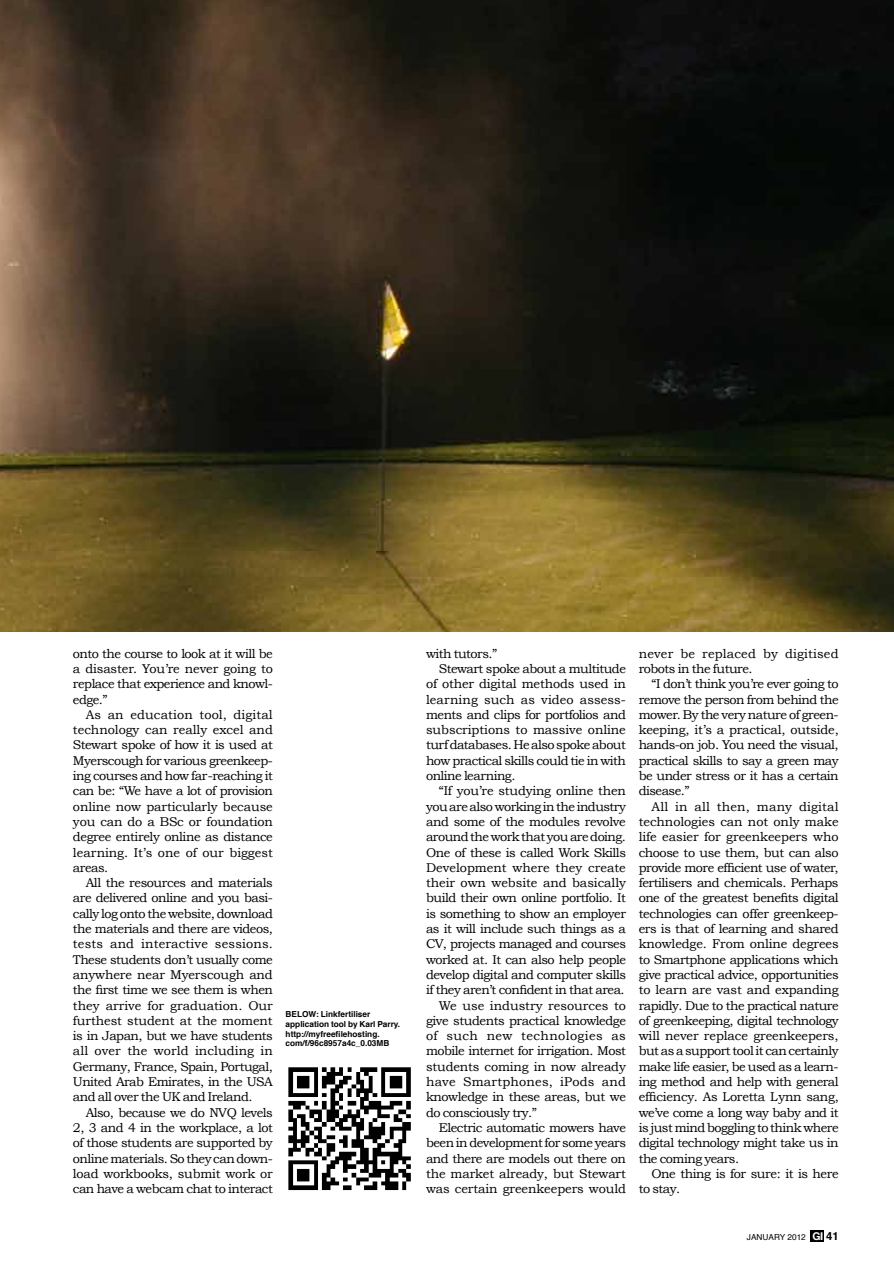
<style>
.page{position:relative;width:894px;height:1263px;background:#fff}
.page>*{position:absolute;margin:0;border:0;box-sizing:border-box;transform-origin:0 0}
.t1{font:12.75px "Bookman Old Style";letter-spacing:-.04em;color:#000}
.t2{font:12.75px "Bookman Old Style";letter-spacing:-.01em;color:#000}
.t3{font:12.75px "Bookman Old Style";letter-spacing:-.005em;color:#000}
.t4{font:12.75px "Bookman Old Style";color:#000}
.t5{font:12.75px "Bookman Old Style";letter-spacing:.015em;color:#000}
.t6{font:12.75px "Bookman Old Style";letter-spacing:-.015em;color:#000}
.t7{font:12.75px "Bookman Old Style";letter-spacing:.005em;color:#000}
.t8{font:12.75px "Bookman Old Style";letter-spacing:-.02em;color:#000}
.t9{font:12.75px "Bookman Old Style";letter-spacing:.01em;color:#000}
.t10{font:12.75px "Bookman Old Style";letter-spacing:.03em;color:#000}
.t11{font:700 8.25px/9.8px "Helvetica";color:#000}
.t12{font:8.25px "Helvetica";color:#000}
.s1{font-family:"Helvetica Neue";font-weight:700;font-size:10.8px;color:#fff}
.s2{font-weight:700;font-size:11.25px}
</style>
<div class="page">
<div style="left:810px;top:1230px;width:13px;height:11px;background:#000"></div>
<img style="left:0;top:0;width:894px;height:631px">
<img style="left:288px;top:1067px;width:123px;height:124px">
<p class="t1" style="left:73px;top:646px;width:201px">onto the course to look at it will be</p>
<p class="t2" style="left:73px;top:661px;width:201px">a disaster. You’re never going to</p>
<p class="t1" style="left:73px;top:677px;width:201px">replace that experience and knowl-</p>
<p class="t1" style="left:73px;top:692px;width:36px">edge.”</p>
<p class="t9" style="left:86px;top:707px;width:189px">As an education tool, digital</p>
<p class="t4" style="left:73px;top:722px;width:201px">technology can really excel and</p>
<p class="t1" style="left:73px;top:738px;width:201px">Stewart spoke of how it is used at</p>
<p class="t1" style="left:73px;top:753px;width:201px">Myerscough for various greenkeep-</p>
<p class="t1" style="left:73px;top:768px;width:201px">ing courses and how far-reaching it</p>
<p class="t1" style="left:73px;top:784px;width:201px">can be: “We have a lot of provision</p>
<p class="t3" style="left:73px;top:799px;width:201px">online now particularly because</p>
<p class="t2" style="left:73px;top:814px;width:201px">you can do a BSc or foundation</p>
<p class="t1" style="left:73px;top:830px;width:201px">degree entirely online as distance</p>
<p class="t4" style="left:73px;top:845px;width:201px">learning. It’s one of our biggest</p>
<p class="t1" style="left:73px;top:860px;width:37px">areas.</p>
<p class="t1" style="left:86px;top:875px;width:189px">All the resources and materials</p>
<p class="t1" style="left:73px;top:891px;width:201px">are delivered online and you basi-</p>
<p class="t1" style="left:73px;top:906px;width:201px">cally log onto the website, download</p>
<p class="t1" style="left:73px;top:921px;width:201px">the materials and there are videos,</p>
<p class="t5" style="left:73px;top:937px;width:201px">tests and interactive sessions.</p>
<p class="t1" style="left:73px;top:952px;width:201px">These students don’t usually come</p>
<p class="t2" style="left:73px;top:967px;width:201px">anywhere near Myerscough and</p>
<p class="t1" style="left:73px;top:983px;width:201px">the first time we see them is when</p>
<p class="t4" style="left:73px;top:998px;width:201px">they arrive for graduation. Our</p>
<p class="t3" style="left:73px;top:1013px;width:201px">furthest student at the moment</p>
<p class="t1" style="left:73px;top:1028px;width:201px">is in Japan, but we have students</p>
<p class="t7" style="left:73px;top:1044px;width:201px">all over the world including in</p>
<p class="t1" style="left:73px;top:1059px;width:201px">Germany, France, Spain, Portugal,</p>
<p class="t1" style="left:73px;top:1074px;width:201px">United Arab Emirates, in the USA</p>
<p class="t1" style="left:73px;top:1090px;width:181px">and all over the UK and Ireland.</p>
<p class="t1" style="left:86px;top:1105px;width:189px">Also, because we do NVQ levels</p>
<p class="t1" style="left:73px;top:1120px;width:201px">2, 3 and 4 in the workplace, a lot</p>
<p class="t1" style="left:73px;top:1136px;width:201px">of those students are supported by</p>
<p class="t1" style="left:73px;top:1151px;width:201px">online materials. So they can down-</p>
<p class="t6" style="left:73px;top:1166px;width:201px">load workbooks, submit work or</p>
<p class="t1" style="left:73px;top:1181px;width:201px">can have a webcam chat to interact</p>
<p class="t11" style="left:286px;top:1009px;width:116px">BELOW: Linkfertiliser application tool by Karl Parry. http://myfreefilehosting. com/f/96c8957a4c_0.03MB</p>
<p class="t1" style="left:426px;top:646px;width:73px">with tutors.”</p>
<p class="t1" style="left:439px;top:661px;width:189px">Stewart spoke about a multitude</p>
<p class="t2" style="left:426px;top:677px;width:201px">of other digital methods used in</p>
<p class="t7" style="left:426px;top:692px;width:201px">learning such as video assess-</p>
<p class="t1" style="left:426px;top:707px;width:201px">ments and clips for portfolios and</p>
<p class="t3" style="left:426px;top:722px;width:201px">subscriptions to massive online</p>
<p class="t1" style="left:426px;top:738px;width:201px">turf databases. He also spoke about</p>
<p class="t1" style="left:426px;top:753px;width:201px">how practical skills could tie in with</p>
<p class="t1" style="left:426px;top:768px;width:91px">online learning.</p>
<p class="t6" style="left:439px;top:784px;width:189px">“If you’re studying online then</p>
<p class="t1" style="left:426px;top:799px;width:201px">you are also working in the industry</p>
<p class="t1" style="left:426px;top:814px;width:201px">and some of the modules revolve</p>
<p class="t1" style="left:426px;top:830px;width:201px">around the work that you are doing.</p>
<p class="t1" style="left:426px;top:845px;width:201px">One of these is called Work Skills</p>
<p class="t4" style="left:426px;top:860px;width:201px">Development where they create</p>
<p class="t3" style="left:426px;top:875px;width:201px">their own website and basically</p>
<p class="t1" style="left:426px;top:891px;width:201px">build their own online portfolio. It</p>
<p class="t1" style="left:426px;top:906px;width:201px">is something to show an employer</p>
<p class="t1" style="left:426px;top:921px;width:201px">as it will include such things as a</p>
<p class="t1" style="left:426px;top:937px;width:201px">CV, projects managed and courses</p>
<p class="t1" style="left:426px;top:952px;width:201px">worked at. It can also help people</p>
<p class="t1" style="left:426px;top:967px;width:201px">develop digital and computer skills</p>
<p class="t1" style="left:426px;top:983px;width:200px">if they aren’t confident in that area.</p>
<p class="t4" style="left:439px;top:998px;width:189px">We use industry resources to</p>
<p class="t1" style="left:426px;top:1013px;width:201px">give students practical knowledge</p>
<p class="t10" style="left:426px;top:1028px;width:201px">of such new technologies as</p>
<p class="t1" style="left:426px;top:1044px;width:201px">mobile internet for irrigation. Most</p>
<p class="t2" style="left:426px;top:1059px;width:201px">students coming in now already</p>
<p class="t5" style="left:426px;top:1074px;width:201px">have Smartphones, iPods and</p>
<p class="t1" style="left:426px;top:1090px;width:201px">knowledge in these areas, but we</p>
<p class="t1" style="left:426px;top:1105px;width:112px">do consciously try.”</p>
<p class="t1" style="left:439px;top:1120px;width:189px">Electric automatic mowers have</p>
<p class="t1" style="left:426px;top:1136px;width:201px">been in development for some years</p>
<p class="t1" style="left:426px;top:1151px;width:201px">and there are models out there on</p>
<p class="t2" style="left:426px;top:1166px;width:201px">the market already, but Stewart</p>
<p class="t2" style="left:426px;top:1181px;width:201px">was certain greenkeepers would</p>
<p class="t5" style="left:638px;top:646px;width:201px">never be replaced by digitised</p>
<p class="t1" style="left:638px;top:661px;width:115px">robots in the future.</p>
<p class="t1" style="left:651px;top:677px;width:189px">“I don’t think you’re ever going to</p>
<p class="t1" style="left:638px;top:692px;width:201px">remove the person from behind the</p>
<p class="t1" style="left:638px;top:707px;width:201px">mower. By the very nature of green-</p>
<p class="t6" style="left:638px;top:722px;width:201px">keeping, it’s a practical, outside,</p>
<p class="t1" style="left:638px;top:738px;width:201px">hands-on job. You need the visual,</p>
<p class="t1" style="left:638px;top:753px;width:201px">practical skills to say a green may</p>
<p class="t1" style="left:638px;top:768px;width:201px">be under stress or it has a certain</p>
<p class="t1" style="left:638px;top:784px;width:52px">disease.”</p>
<p class="t5" style="left:651px;top:799px;width:189px">All in all then, many digital</p>
<p class="t3" style="left:638px;top:814px;width:201px">technologies can not only make</p>
<p class="t3" style="left:638px;top:830px;width:201px">life easier for greenkeepers who</p>
<p class="t1" style="left:638px;top:845px;width:201px">choose to use them, but can also</p>
<p class="t1" style="left:638px;top:860px;width:201px">provide more efficient use of water,</p>
<p class="t1" style="left:638px;top:875px;width:201px">fertilisers and chemicals. Perhaps</p>
<p class="t1" style="left:638px;top:891px;width:201px">one of the greatest benefits digital</p>
<p class="t1" style="left:638px;top:906px;width:201px">technologies can offer greenkeep-</p>
<p class="t1" style="left:638px;top:921px;width:201px">ers is that of learning and shared</p>
<p class="t2" style="left:638px;top:937px;width:201px">knowledge. From online degrees</p>
<p class="t1" style="left:638px;top:952px;width:201px">to Smartphone applications which</p>
<p class="t1" style="left:638px;top:967px;width:201px">give practical advice, opportunities</p>
<p class="t2" style="left:638px;top:983px;width:201px">to learn are vast and expanding</p>
<p class="t1" style="left:638px;top:998px;width:201px">rapidly. Due to the practical nature</p>
<p class="t1" style="left:638px;top:1013px;width:201px">of greenkeeping, digital technology</p>
<p class="t3" style="left:638px;top:1028px;width:201px">will never replace greenkeepers,</p>
<p class="t1" style="left:638px;top:1044px;width:201px">but as a support tool it can certainly</p>
<p class="t1" style="left:638px;top:1059px;width:201px">make life easier, be used as a learn-</p>
<p class="t1" style="left:638px;top:1074px;width:201px">ing method and help with general</p>
<p class="t8" style="left:638px;top:1090px;width:201px">efficiency. As Loretta Lynn sang,</p>
<p class="t1" style="left:638px;top:1105px;width:201px">we’ve come a long way baby and it</p>
<p class="t1" style="left:638px;top:1120px;width:201px">is just mind boggling to think where</p>
<p class="t1" style="left:638px;top:1136px;width:201px">digital technology might take us in</p>
<p class="t1" style="left:638px;top:1151px;width:102px">the coming years.</p>
<p class="t1" style="left:651px;top:1166px;width:189px">One thing is for sure: it is here</p>
<p class="t1" style="left:638px;top:1181px;width:43px">to stay.</p>
<p class="t12" style="left:747px;top:1231px;width:93px">JANUARY 2012 <span class="s1">GI</span> <span class="s2">41</span></p>
</div>
